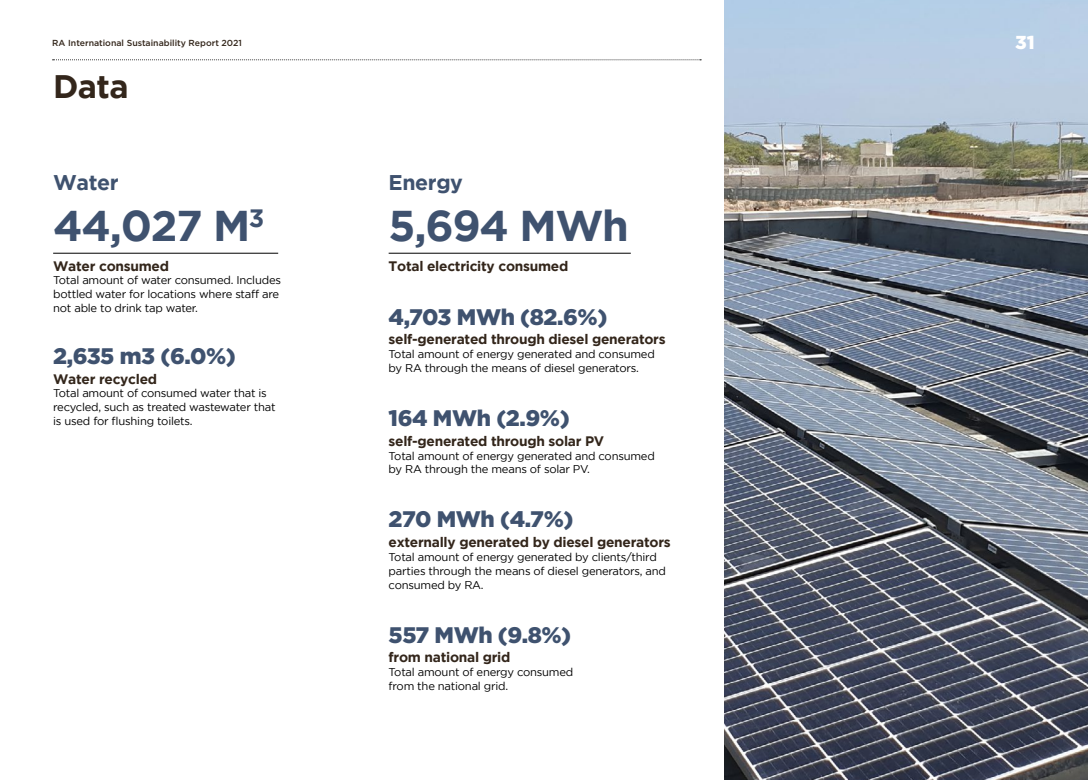
<style>
.page{position:relative;width:1088px;height:780px;background:#fff}
.page>*{position:absolute;margin:0;border:0;box-sizing:border-box;transform-origin:0 0}
.t1{font:700 42.88px "Gotham";letter-spacing:-.03em;color:#3f526f}
.t2{font:700 32.5px "Gotham";color:#33261b}
.t3{font:900 22.5px "Gotham";letter-spacing:-.02em;color:#3f526f}
.t4{font:700 21.25px "Gotham";letter-spacing:-.02em;color:#3f526f}
.t5{font:900 18.75px "Gotham";color:#fff}
.t6{font:700 13.75px "Gotham";letter-spacing:-.02em;color:#33261b}
.t7{font:11.25px/13.8px "Gotham";letter-spacing:-.02em;color:#000}
.t8{font:500 8.75px "Gotham";color:#33261b}
</style>
<div class="page">
<img style="left:724px;top:0;width:364px;height:780px">
<hr style="left:53px;top:253px;width:225px;height:1px;background:#000">
<hr style="left:389px;top:253px;width:242px;height:1px;background:#000">
<svg style="left:53px;top:59px;width:648px;height:1px"></svg>
<p class="t8" style="left:52px;top:38px;width:191px">RA International Sustainability Report 2021</p>
<h2 class="t2" style="left:53px;top:68px;width:77px">Data</h2>
<h3 class="t4" style="left:53px;top:170px;width:67px">Water</h3>
<h1 class="t1" style="left:53px;top:201px;width:213px">44,027 M<sup>3</sup></h1>
<p class="t6" style="left:53px;top:258px;width:117px">Water consumed</p>
<p class="t7" style="left:53px;top:273px;width:229px">Total amount of water consumed. Includes bottled water for locations where staff are not able to drink tap water.</p>
<h3 class="t3" style="left:53px;top:343px;width:184px">2,635 m3 (6.0%)</h3>
<p class="t6" style="left:53px;top:370px;width:105px">Water recycled</p>
<p class="t7" style="left:53px;top:386px;width:224px">Total amount of consumed water that is recycled, such as treated wastewater that is used for flushing toilets.</p>
<h3 class="t4" style="left:389px;top:170px;width:76px">Energy</h3>
<h1 class="t1" style="left:389px;top:201px;width:242px">5,694 MWh</h1>
<p class="t6" style="left:389px;top:258px;width:181px">Total electricity consumed</p>
<h3 class="t3" style="left:389px;top:304px;width:220px">4,703 MWh (82.6%)</h3>
<p class="t6" style="left:389px;top:331px;width:278px">self-generated through diesel generators</p>
<p class="t7" style="left:389px;top:347px;width:268px">Total amount of energy generated and consumed by RA through the means of diesel generators.</p>
<h3 class="t3" style="left:389px;top:405px;width:183px">164 MWh (2.9%)</h3>
<p class="t6" style="left:389px;top:433px;width:217px">self-generated through solar PV</p>
<p class="t7" style="left:389px;top:448px;width:268px">Total amount of energy generated and consumed by RA through the means of solar PV.</p>
<h3 class="t3" style="left:389px;top:506px;width:186px">270 MWh (4.7%)</h3>
<p class="t6" style="left:389px;top:534px;width:284px">externally generated by diesel generators</p>
<p class="t7" style="left:389px;top:550px;width:279px">Total amount of energy generated by clients/third parties through the means of diesel generators, and consumed by RA.</p>
<h3 class="t3" style="left:389px;top:621px;width:184px">557 MWh (9.8%)</h3>
<p class="t6" style="left:389px;top:649px;width:123px">from national grid</p>
<p class="t7" style="left:389px;top:665px;width:186px">Total amount of energy consumed from the national grid.</p>
<h3 class="t5" style="left:1015px;top:32px;width:21px">31</h3>
</div>
